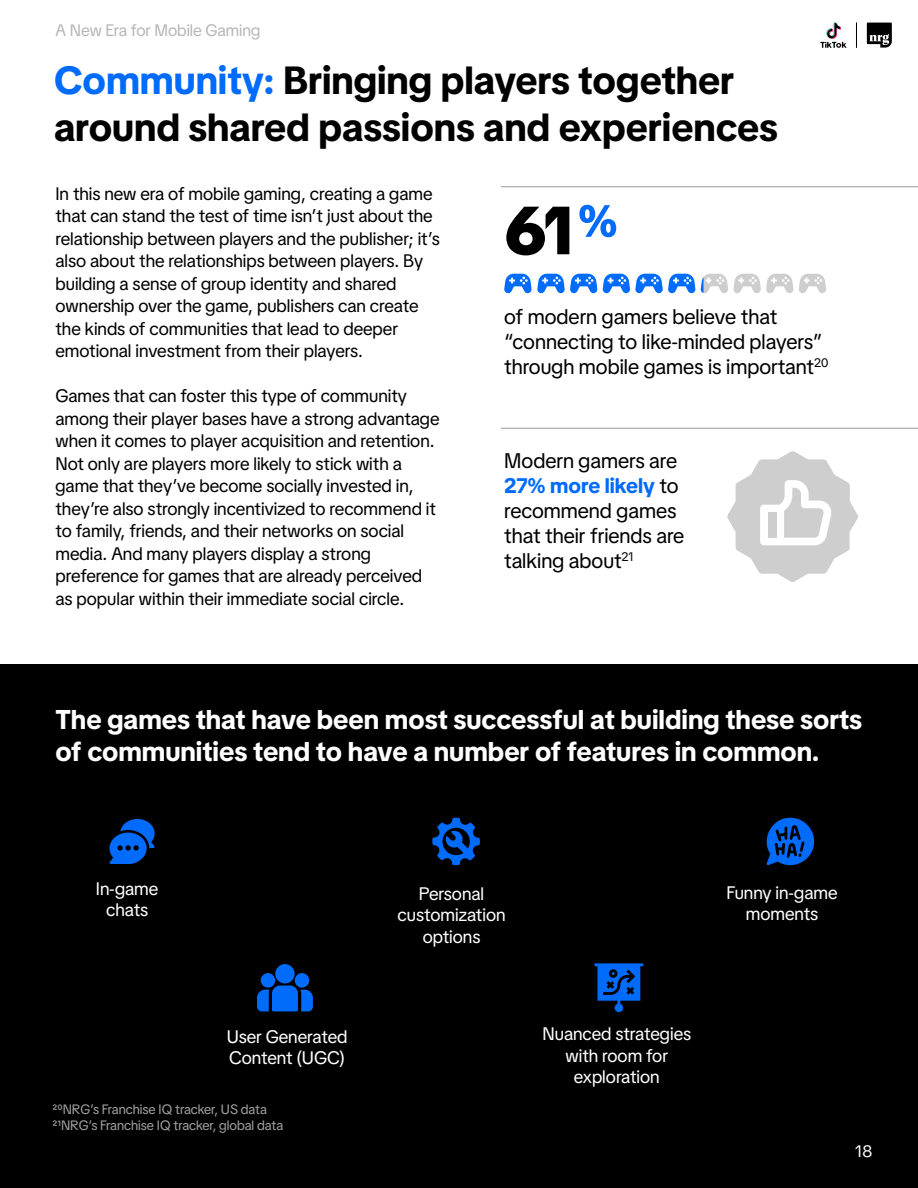
<style>
.page{position:relative;width:918px;height:1188px;background:#fff}
.page>*{position:absolute;margin:0;border:0;box-sizing:border-box;transform-origin:0 0}
.t1{font:900 67.5px "Tik Tok Sans Display";color:#000}
.t2{font:700 39px/46.8px "Tik Tok Sans Display";color:#000}
.t3{font:700 27px/32.4px "Tik Tok Sans Display";color:#fff}
.t4{font:21px/25.2px "Tik Tok Sans Display";color:#000}
.t5{font:18px/22.5px "Tik Tok Sans Display";color:#000}
.t6{font:18px/21.6px "Tik Tok Sans Display";color:#fff;text-align:center}
.t7{font:16.5px "Tik Tok Sans Display";color:#b7b7b7}
.t8{font:16.5px "Tik Tok Sans Display Text";color:#fff}
.t9{font:13.5px/16.5px "Tik Tok Sans Display";color:#a0a0a0}
.s1{color:#016bfc}
.s2{font-weight:700;color:#016bfc}
</style>
<div class="page">
<div style="left:0;top:664px;width:918px;height:524px;background:#000"></div>
<svg style="left:504px;top:274px;width:93px;height:19px"></svg>
<svg style="left:603px;top:274px;width:92px;height:19px"></svg>
<svg style="left:799px;top:274px;width:27px;height:19px"></svg>
<svg style="left:701px;top:274px;width:92px;height:19px"></svg>
<svg style="left:579px;top:205px;width:37px;height:32px"></svg>
<hr style="left:501px;top:186px;width:417px;height:1px;background:#9b9b9b">
<hr style="left:501px;top:428px;width:417px;height:1px;background:#9b9b9b">
<svg style="left:766px;top:817px;width:48px;height:49px"></svg>
<svg style="left:257px;top:964px;width:56px;height:47px"></svg>
<svg style="left:432px;top:818px;width:48px;height:47px"></svg>
<svg style="left:595px;top:963px;width:48px;height:49px"></svg>
<svg style="left:109px;top:819px;width:46px;height:45px"></svg>
<svg style="left:856px;top:23px;width:1px;height:25px"></svg>
<svg style="left:820px;top:22px;width:27px;height:26px"></svg>
<svg style="left:867px;top:23px;width:25px;height:25px"></svg>
<svg style="left:727px;top:451px;width:131px;height:131px"></svg>
<div style="left:768px;top:512px;width:8px;height:26px;background:#cecece"></div>
<p class="t7" style="left:56px;top:19px;width:206px">A New Era for Mobile Gaming</p>
<h2 class="t2" style="left:54px;top:55px;width:725px"><span class="s1">Community:</span> Bringing players together around shared passions and experiences</h2>
<p class="t5" style="left:56px;top:181px;width:386px">In this new era of mobile gaming, creating a game that can stand the test of time isn’t just about the relationship between players and the publisher; it’s also about the relationships between players. By building a sense of group identity and shared ownership over the game, publishers can create the kinds of communities that lead to deeper emotional investment from their players.</p>
<p class="t5" style="left:56px;top:384px;width:386px">Games that can foster this type of community among their player bases have a strong advantage when it comes to player acquisition and retention.<br>Not only are players more likely to stick with a game that they’ve become socially invested in, they’re also strongly incentivized to recommend it to family, friends, and their networks on social media. And many players display a strong preference for games that are already perceived as popular within their immediate social circle.</p>
<h1 class="t1" style="left:504px;top:182px;width:72px">61</h1>
<p class="t4" style="left:504px;top:302px;width:326px">of modern gamers believe that “connecting to like-minded players” through mobile games is important<sup>20</sup></p>
<p class="t4" style="left:504px;top:446px;width:182px">Modern gamers are<br><span class="s2">27% more likely</span> to recommend games that their friends are talking about<sup>21</sup></p>
<h3 class="t3" style="left:56px;top:701px;width:808px">The games that have been most successful at building these sorts of communities tend to have a number of features in common.</h3>
<p class="t6" style="left:96px;top:877px;width:64px">In-game chats</p>
<p class="t6" style="left:227px;top:1025px;width:122px;text-align:left">User Generated<br>Content (UGC)</p>
<p class="t9" style="left:52px;top:1100px;width:232px">20NRG’s Franchise IQ tracker, US data<br>21NRG’s Franchise IQ tracker, global data</p>
<p class="t6" style="left:398px;top:882px;width:109px">Personal customization options</p>
<p class="t6" style="left:727px;top:881px;width:112px">Funny in-game moments</p>
<p class="t6" style="left:542px;top:1022px;width:150px">Nuanced strategies with room for exploration</p>
<p class="t8" style="left:855px;top:1138px;width:19px">18</p>
</div>
